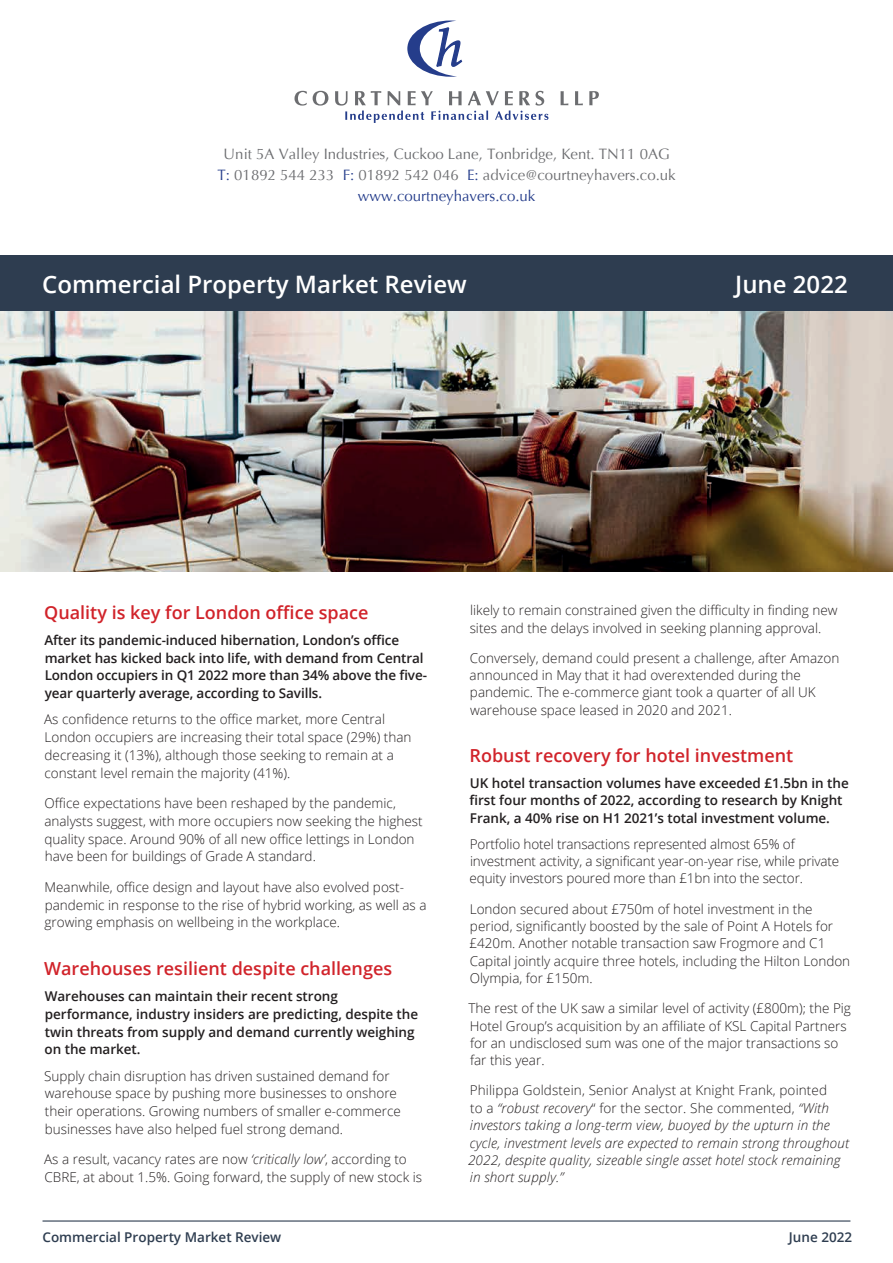
<style>
.page{position:relative;width:893px;height:1263px;background:#fff}
.page>*{position:absolute;margin:0;border:0;box-sizing:border-box;transform-origin:0 0}
.t1{font:600 24px "Open Sans";color:#fff}
.t2{font:600 18px "Open Sans";color:#d1232a}
.t3{font:15px/21px "Optima";color:#6c6d70;text-align:center}
.t4{font:300 13.5px/17.4px "Open Sans";color:#231f20}
.t5{font:600 13.5px/17.7px "Open Sans";letter-spacing:-.005em;color:#231f20}
.t6{font:italic 300 13.5px/17.4px "Open Sans";letter-spacing:.01em;color:#231f20}
.t7{font:600 13.5px "Open Sans";color:#2e3d50}
.s1{color:#253d8b}
.s2{font-style:italic}
.s3{font-style:normal}
</style>
<div class="page">
<hr style="left:43px;top:1220px;width:807px;height:1px;background:#2e3d50">
<img style="left:0;top:310px;width:893px;height:262px">
<div style="left:0;top:255px;width:893px;height:55px;background:#2e3d50"></div>
<svg style="left:294px;top:91px;width:13px;height:15px"></svg>
<svg style="left:313px;top:91px;width:15px;height:15px"></svg>
<svg style="left:561px;top:91px;width:7px;height:14px"></svg>
<svg style="left:575px;top:91px;width:8px;height:14px"></svg>
<svg style="left:589px;top:91px;width:10px;height:14px"></svg>
<svg style="left:335px;top:91px;width:213px;height:32px"></svg>
<svg style="left:407px;top:21px;width:56px;height:56px"></svg>
<p class="t3" style="left:218px;top:143px;width:460px">Unit 5A Valley Industries, Cuckoo Lane, Tonbridge, Kent. TN11 0AG<br><span class="s1">T:</span> 01892 544 233 <span class="s1">F:</span> 01892 542 046 <span class="s1">E:</span> advice@courtneyhavers.co.uk <span class="s1">www.courtneyhavers.co.uk</span></p>
<h1 class="t1" style="left:42px;top:267px;width:426px">Commercial Property Market Review</h1>
<h1 class="t1" style="left:735px;top:267px;width:114px">June 2022</h1>
<h2 class="t2" style="left:44px;top:600px;width:326px">Quality is key for London office space</h2>
<p class="t5" style="left:44px;top:631px;width:384px">After its pandemic-induced hibernation, London’s office market has kicked back into life, with demand from Central London occupiers in Q1 2022 more than 34% above the five&shy;year quarterly average, according to Savills.</p>
<p class="t4" style="left:44px;top:710px;width:369px">As confidence returns to the office market, more Central London occupiers are increasing their total space (29%) than decreasing it (13%), although those seeking to remain at a constant level remain the majority (41%).</p>
<p class="t4" style="left:44px;top:794px;width:380px">Office expectations have been reshaped by the pandemic, analysts suggest, with more occupiers now seeking the highest quality space. Around 90% of all new office lettings in London have been for buildings of Grade A standard.</p>
<p class="t4" style="left:44px;top:878px;width:384px">Meanwhile, office design and layout have also evolved post&shy;pandemic in response to the rise of hybrid working, as well as a growing emphasis on wellbeing in the workplace.</p>
<h2 class="t2" style="left:44px;top:956px;width:350px">Warehouses resilient despite challenges</h2>
<p class="t5" style="left:45px;top:987px;width:375px">Warehouses can maintain their recent strong performance, industry insiders are predicting, despite the twin threats from supply and demand currently weighing on the market.</p>
<p class="t4" style="left:44px;top:1066px;width:358px">Supply chain disruption has driven sustained demand for warehouse space by pushing more businesses to onshore their operations. Growing numbers of smaller e-commerce businesses have also helped fuel strong demand.</p>
<p class="t4" style="left:44px;top:1150px;width:379px">As a result, vacancy rates are now <span class="s2">‘critically low’</span>, according to<br>CBRE, at about 1.5%. Going forward, the supply of new stock is</p>
<p class="t4" style="left:470px;top:601px;width:369px">likely to remain constrained given the difficulty in finding new sites and the delays involved in seeking planning approval.</p>
<p class="t4" style="left:470px;top:649px;width:371px">Conversely, demand could present a challenge, after Amazon announced in May that it had overextended during the pandemic. The e-commerce giant took a quarter of all UK warehouse space leased in 2020 and 2021.</p>
<h2 class="t2" style="left:470px;top:743px;width:325px">Robust recovery for hotel investment</h2>
<p class="t5" style="left:470px;top:774px;width:381px">UK hotel transaction volumes have exceeded £1.5bn in the first four months of 2022, according to research by Knight<br>Frank, a 40% rise on H1 2021’s total investment volume.</p>
<p class="t4" style="left:470px;top:835px;width:371px">Portfolio hotel transactions represented almost 65% of investment activity, a significant year-on-year rise, while private equity investors poured more than £1bn into the sector.</p>
<p class="t4" style="left:469px;top:899px;width:382px">London secured about £750m of hotel investment in the period, significantly boosted by the sale of Point A Hotels for £420m. Another notable transaction saw Frogmore and C1<br>Capital jointly acquire three hotels, including the Hilton London Olympia, for £150m.</p>
<p class="t4" style="left:468px;top:999px;width:384px">The rest of the UK saw a similar level of activity (£800m); the Pig Hotel Group’s acquisition by an affiliate of KSL Capital Partners for an undisclosed sum was one of the major transactions so far this year.</p>
<p class="t6" style="left:468px;top:1081px;width:382px"><span class="s3">Philippa Goldstein, Senior Analyst at Knight Frank, pointed<br>to a</span> “robust recovery<span class="s3">“ for the sector. She commented,</span> “With investors taking a long-term view, buoyed by the upturn in the cycle, investment levels are expected to remain strong throughout 2022, despite quality, sizeable single asset hotel stock remaining in short supply.”</p>
<p class="t7" style="left:43px;top:1227px;width:240px">Commercial Property Market Review</p>
<p class="t7" style="left:789px;top:1227px;width:65px">June 2022</p>
</div>
